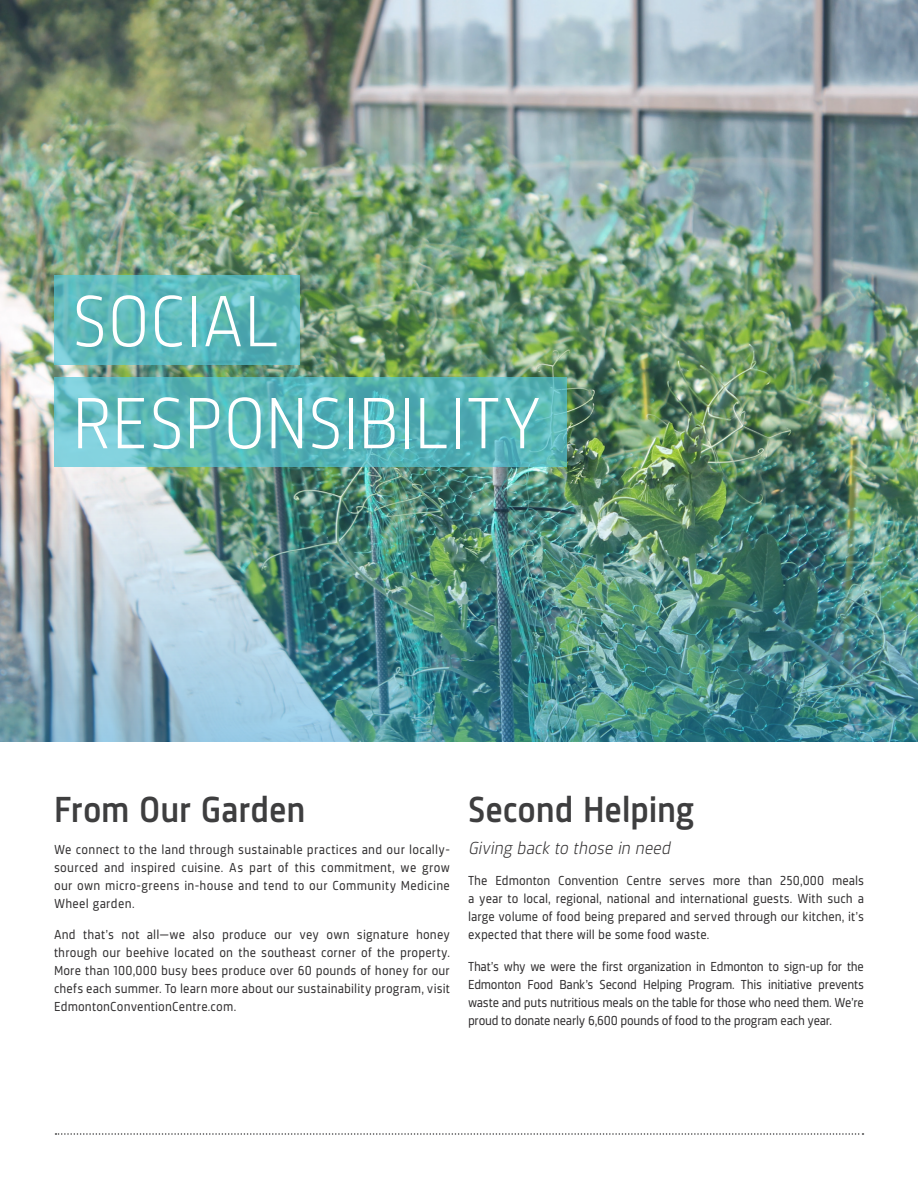
<style>
.page{position:relative;width:918px;height:1188px;background:#fff}
.page>*{position:absolute;margin:0;border:0;box-sizing:border-box;transform-origin:0 0}
.t1{font:300 75px/102px "Sinews Sans Pro";letter-spacing:-.005em;color:#fff}
.t2{font:500 37.5px "Sinews Sans Pro";letter-spacing:-.005em;color:#3e3e3f}
.t3{font:italic 300 18px "Sinews Sans Pro";color:#312f30}
.t4{font:13.5px/18px "Sinews Sans Pro";letter-spacing:.01em;color:#312f30;text-align:justify}
</style>
<div class="page">
<svg style="left:56px;top:1133px;width:807px;height:2px"></svg>
<img style="left:0;top:0;width:918px;height:451px">
<img style="left:0;top:451px;width:918px;height:291px">
<svg style="left:54px;top:275px;width:245px;height:90px;background:#5db8ba"></svg>
<svg style="left:54px;top:377px;width:513px;height:90px;background:#5bb7bb"></svg>
<p class="t1" style="left:72px;top:270px;width:471px">SOCIAL<br>RESPONSIBILITY</p>
<p class="t2" style="left:54px;top:789px;width:253px">From Our Garden</p>
<p class="t4" style="left:54px;top:840px;width:398px">We connect to the land through sustainable practices and our locally&shy;sourced and inspired cuisine. As part of this commitment, we grow our own micro-greens in-house and tend to our Community Medicine Wheel garden.</p>
<p class="t4" style="left:54px;top:926px;width:398px">And that’s not all—we also produce our vey own signature honey through our beehive located on the southeast corner of the property.<br>More than 100,000 busy bees produce over 60 pounds of honey for our chefs each summer. To learn more about our sustainability program, visit EdmontonConventionCentre.com.</p>
<p class="t2" style="left:468px;top:789px;width:228px">Second Helping</p>
<p class="t3" style="left:468px;top:838px;width:207px">Giving back to those in need</p>
<p class="t4" style="left:468px;top:872px;width:398px">The Edmonton Convention Centre serves more than 250,000 meals a year to local, regional, national and international guests. With such a large volume of food being prepared and served through our kitchen, it’s expected that there will be some food waste.</p>
<p class="t4" style="left:468px;top:957px;width:398px">That’s why we were the first organization in Edmonton to sign-up for the Edmonton Food Bank’s Second Helping Program. This initiative prevents waste and puts nutritious meals on the table for those who need them. We’re proud to donate nearly 6,600 pounds of food to the program each year.</p>
</div>
